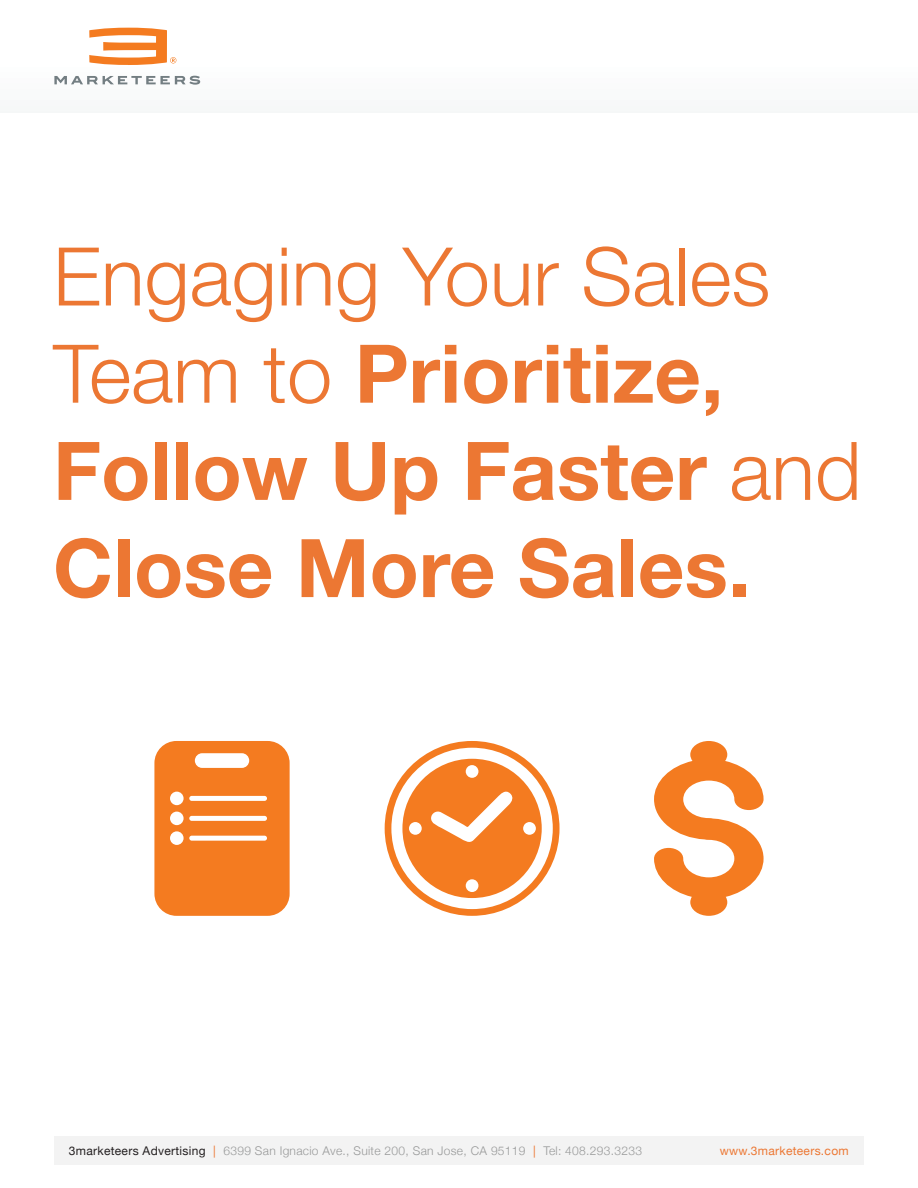
<style>
.page{position:relative;width:918px;height:1188px;background:#fff}
.page>*{position:absolute;margin:0;border:0;box-sizing:border-box;transform-origin:0 0}
.t1{font:700 81px/97.2px "Helvetica Neue";color:#ec7733}
.t2{font:300 12px "Helvetica Neue";letter-spacing:.025em;color:#989999}
.t3{font:12px "Helvetica Neue";letter-spacing:.025em;color:#ec7733}
.s1{font-weight:300}
.s2{font-weight:400;color:#231f20}
.s3{font-weight:400;color:#ec7733}
</style>
<div class="page">
<div style="left:1px;top:52px;width:917px;height:61px;background:#fafbfb"></div>
<svg style="left:154px;top:741px;width:136px;height:175px;background:#f58a3a"></svg>
<svg style="left:385px;top:741px;width:175px;height:175px"></svg>
<svg style="left:654px;top:741px;width:110px;height:175px"></svg>
<svg style="left:54px;top:76px;width:146px;height:9px"></svg>
<svg style="left:89px;top:28px;width:87px;height:37px"></svg>
<div style="left:54px;top:1136px;width:810px;height:28px;background:#f3f3f3"></div>
<p class="t1" style="left:53px;top:230px;width:810px"><span class="s1">Engaging Your Sales<br>Team to</span> Prioritize,<br>Follow Up Faster <span class="s1">and<br></span>Close More Sales.</p>
<p class="t2" style="left:69px;top:1141px;width:575px"><span class="s2">3marketeers Advertising</span> <span class="s3">|</span> 6399 San Ignacio Ave., Suite 200, San Jose, CA 95119 <span class="s3">|</span> Tel: 408.293.3233</p>
<p class="t3" style="left:720px;top:1142px;width:130px">www.3marketeers.com</p>
</div>
